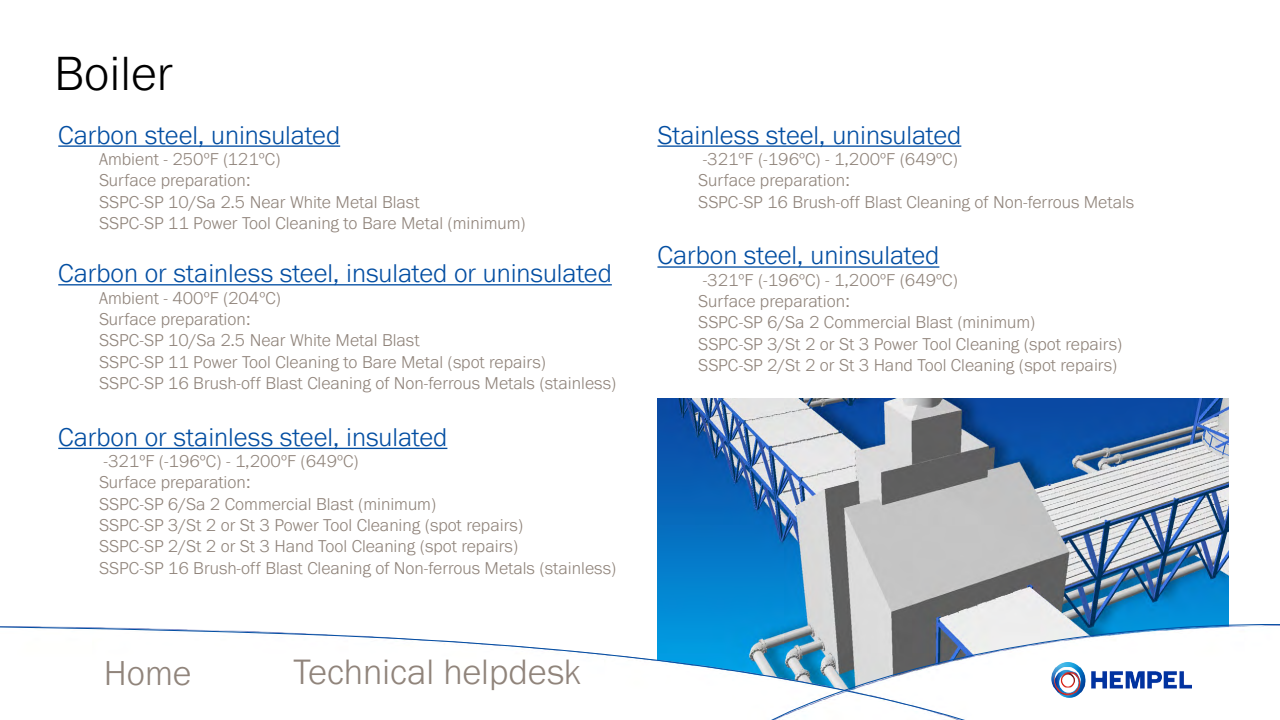
<style>
.page{position:relative;width:1280px;height:720px;background:#fff}
.page>*{position:absolute;margin:0;border:0;box-sizing:border-box;transform-origin:0 0}
.t1{font:300 49.8px "Franklin Gothic URW";color:#000}
.t2{font:300 36.6px "Franklin Gothic URW";color:#90847b}
.t3{font:300 35.9px "Franklin Gothic URW";color:#90847b}
.t4{font:300 26.7px "Franklin Gothic URW";color:#034ea2}
.t5{font:300 17.8px "Franklin Gothic URW";color:#90847b}
</style>
<div class="page">
<img style="left:657px;top:398px;width:571px;height:216px">
<hr style="left:58px;top:145px;width:282px;height:2px;background:#034ea2">
<hr style="left:58px;top:284px;width:554px;height:1px;background:#034ea2">
<hr style="left:58px;top:448px;width:389px;height:1px;background:#034ea2">
<hr style="left:657px;top:145px;width:304px;height:2px;background:#034ea2">
<hr style="left:657px;top:266px;width:282px;height:2px;background:#034ea2">
<img style="left:657px;top:614px;width:572px;height:12px">
<svg style="left:0;top:626px;width:761px;height:51px"></svg>
<svg style="left:761px;top:618px;width:519px;height:102px"></svg>
<p class="t1" style="left:54px;top:42px;width:120px">Boiler</p>
<p class="t4" style="left:58px;top:118px;width:283px">Carbon steel, uninsulated</p>
<p class="t5" style="left:99px;top:148px;width:183px">Ambient - 250ºF (121ºC)</p>
<p class="t5" style="left:99px;top:169px;width:153px">Surface preparation:</p>
<p class="t5" style="left:99px;top:191px;width:322px">SSPC-SP 10/Sa 2.5 Near White Metal Blast</p>
<p class="t5" style="left:99px;top:212px;width:428px">SSPC-SP 11 Power Tool Cleaning to Bare Metal (minimum)</p>
<p class="t4" style="left:58px;top:257px;width:555px">Carbon or stainless steel, insulated or uninsulated</p>
<p class="t5" style="left:99px;top:287px;width:183px">Ambient - 400ºF (204ºC)</p>
<p class="t5" style="left:99px;top:308px;width:153px">Surface preparation:</p>
<p class="t5" style="left:99px;top:329px;width:322px">SSPC-SP 10/Sa 2.5 Near White Metal Blast</p>
<p class="t5" style="left:99px;top:351px;width:448px">SSPC-SP 11 Power Tool Cleaning to Bare Metal (spot repairs)</p>
<p class="t5" style="left:99px;top:372px;width:519px">SSPC-SP 16 Brush-off Blast Cleaning of Non-ferrous Metals (stainless)</p>
<p class="t4" style="left:58px;top:420px;width:391px">Carbon or stainless steel, insulated</p>
<p class="t5" style="left:104px;top:450px;width:257px">-321ºF (-196ºC) - 1,200ºF (649ºC)</p>
<p class="t5" style="left:99px;top:471px;width:153px">Surface preparation:</p>
<p class="t5" style="left:99px;top:493px;width:339px">SSPC-SP 6/Sa 2 Commercial Blast (minimum)</p>
<p class="t5" style="left:99px;top:514px;width:426px">SSPC-SP 3/St 2 or St 3 Power Tool Cleaning (spot repairs)</p>
<p class="t5" style="left:99px;top:535px;width:421px">SSPC-SP 2/St 2 or St 3 Hand Tool Cleaning (spot repairs)</p>
<p class="t5" style="left:99px;top:557px;width:519px">SSPC-SP 16 Brush-off Blast Cleaning of Non-ferrous Metals (stainless)</p>
<p class="t3" style="left:104px;top:651px;width:89px">Home</p>
<p class="t2" style="left:293px;top:649px;width:289px">Technical helpdesk</p>
<p class="t4" style="left:657px;top:118px;width:305px">Stainless steel, uninsulated</p>
<p class="t5" style="left:703px;top:148px;width:257px">-321ºF (-196ºC) - 1,200ºF (649ºC)</p>
<p class="t5" style="left:698px;top:169px;width:153px">Surface preparation:</p>
<p class="t5" style="left:698px;top:191px;width:437px">SSPC-SP 16 Brush-off Blast Cleaning of Non-ferrous Metals</p>
<p class="t4" style="left:657px;top:239px;width:283px">Carbon steel, uninsulated</p>
<p class="t5" style="left:703px;top:269px;width:257px">-321ºF (-196ºC) - 1,200ºF (649ºC)</p>
<p class="t5" style="left:698px;top:290px;width:153px">Surface preparation:</p>
<p class="t5" style="left:698px;top:311px;width:339px">SSPC-SP 6/Sa 2 Commercial Blast (minimum)</p>
<p class="t5" style="left:698px;top:333px;width:426px">SSPC-SP 3/St 2 or St 3 Power Tool Cleaning (spot repairs)</p>
<p class="t5" style="left:698px;top:354px;width:421px">SSPC-SP 2/St 2 or St 3 Hand Tool Cleaning (spot repairs)</p>
</div>
